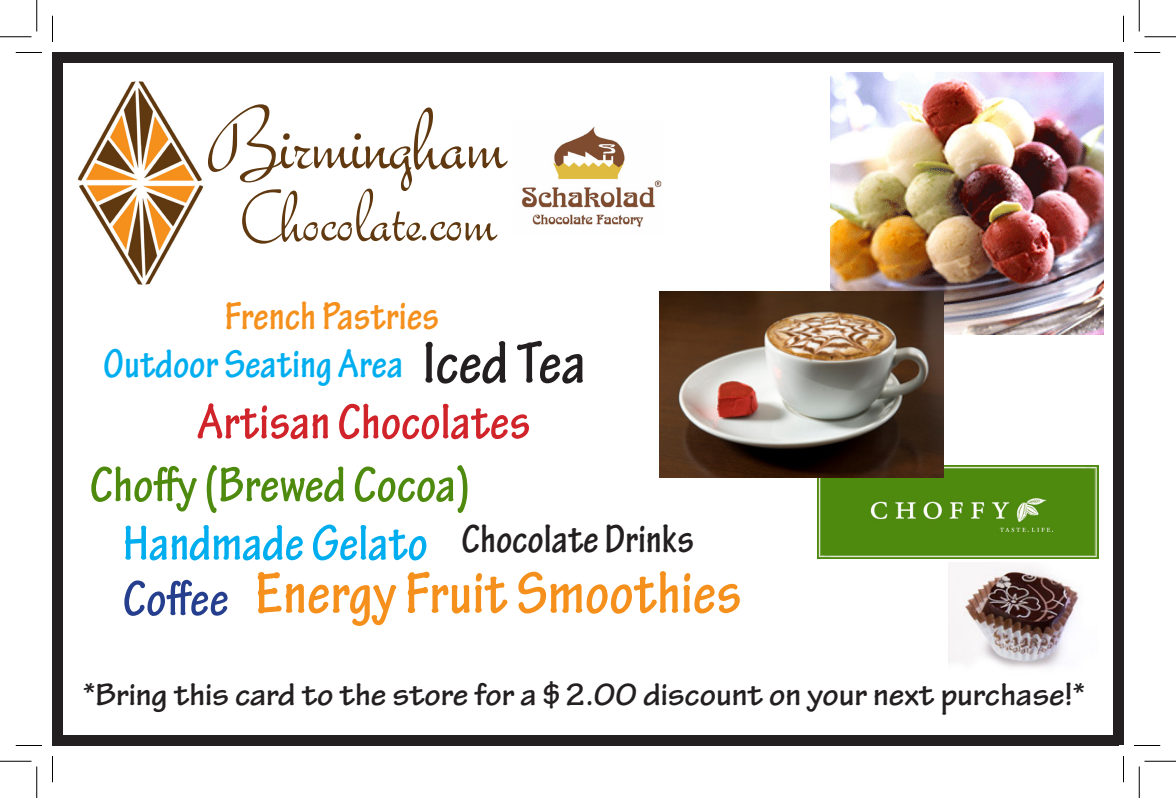
<style>
.page{position:relative;width:1176px;height:798px;background:#fff}
.page>*{position:absolute;margin:0;border:0;box-sizing:border-box;transform-origin:0 0}
.t1{font:92.4px "Bella Donna";color:#603910}
.t2{font:75.95px "Bella Donna";color:#603910}
.t3{font:700 condensed 63px "Tekton Pro";color:#f5901c}
.t4{font:700 condensed 63px "Tekton Pro";color:#231f20}
.t5{font:700 condensed 52.5px "Tekton Pro";color:#4e8a0e}
.t6{font:700 condensed 52.5px "Tekton Pro";color:#d1232a}
.t7{font:700 condensed 52.5px "Tekton Pro";color:#00aeef}
.t8{font:700 condensed 52.5px "Tekton Pro";color:#253f8e}
.t9{font:700 condensed 42px "Tekton Pro";color:#00aeef}
.t10{font:700 condensed 42px "Tekton Pro";color:#231f20}
.t11{font:700 condensed 42px "Tekton Pro";color:#f5901c}
.t12{font:700 33.25px "Tekton Pro";color:#231f20}
</style>
<div class="page">
<img style="left:818px;top:465px;width:281px;height:94px">
<img style="left:831px;top:73px;width:273px;height:261px">
<div style="left:52px;top:52px;width:11px;height:694px;background:#231f20"></div>
<div style="left:1113px;top:52px;width:11px;height:694px;background:#231f20"></div>
<div style="left:58px;top:52px;width:693px;height:11px;background:#231f20"></div>
<div style="left:422px;top:52px;width:693px;height:11px;background:#231f20"></div>
<div style="left:52px;top:735px;width:694px;height:11px;background:#231f20"></div>
<div style="left:426px;top:735px;width:693px;height:11px;background:#231f20"></div>
<img style="left:77px;top:81px;width:125px;height:101px">
<img style="left:79px;top:184px;width:125px;height:101px">
<img style="left:521px;top:126px;width:141px;height:102px">
<img style="left:659px;top:292px;width:285px;height:186px">
<img style="left:948px;top:562px;width:132px;height:106px">
<svg style="left:16px;top:52px;width:26px;height:1px"></svg>
<svg style="left:1134px;top:52px;width:26px;height:1px"></svg>
<svg style="left:16px;top:745px;width:26px;height:1px"></svg>
<svg style="left:1134px;top:745px;width:26px;height:1px"></svg>
<svg style="left:52px;top:16px;width:1px;height:26px"></svg>
<svg style="left:52px;top:756px;width:1px;height:26px"></svg>
<svg style="left:1123px;top:16px;width:1px;height:26px"></svg>
<svg style="left:1123px;top:756px;width:1px;height:26px"></svg>
<hr style="left:0;top:36px;width:32px;height:1px;background:#000">
<hr style="left:1144px;top:36px;width:32px;height:1px;background:#000">
<hr style="left:0;top:761px;width:32px;height:1px;background:#000">
<hr style="left:1144px;top:761px;width:32px;height:1px;background:#000">
<hr style="left:36px;top:0;width:1px;height:32px;background:#000">
<hr style="left:36px;top:766px;width:1px;height:32px;background:#000">
<hr style="left:1139px;top:0;width:1px;height:32px;background:#000">
<hr style="left:1139px;top:766px;width:1px;height:32px;background:#000">
<p class="t1" style="left:205px;top:88px;width:300px">Birmingham</p>
<p class="t2" style="left:240px;top:174px;width:256px">Chocolate.com</p>
<p class="t11" style="left:225px;top:291px;width:216px">French Pastries</p>
<p class="t9" style="left:103px;top:339px;width:301px">Outdoor Seating Area</p>
<p class="t4" style="left:423px;top:326px;width:165px">Iced Tea</p>
<p class="t6" style="left:197px;top:391px;width:334px">Artisan Chocolates</p>
<p class="t5" style="left:90px;top:454px;width:382px">Choffy (Brewed Cocoa)</p>
<p class="t7" style="left:123px;top:512px;width:307px">Handmade Gelato</p>
<p class="t3" style="left:255px;top:556px;width:488px">Energy Fruit Smoothies</p>
<p class="t10" style="left:461px;top:515px;width:234px">Chocolate Drinks</p>
<p class="t8" style="left:123px;top:568px;width:107px">Coffee</p>
<p class="t12" style="left:83px;top:675px;width:1004px">*Bring this card to the store for a $2.00 discount on your next purchase!*</p>
</div>
